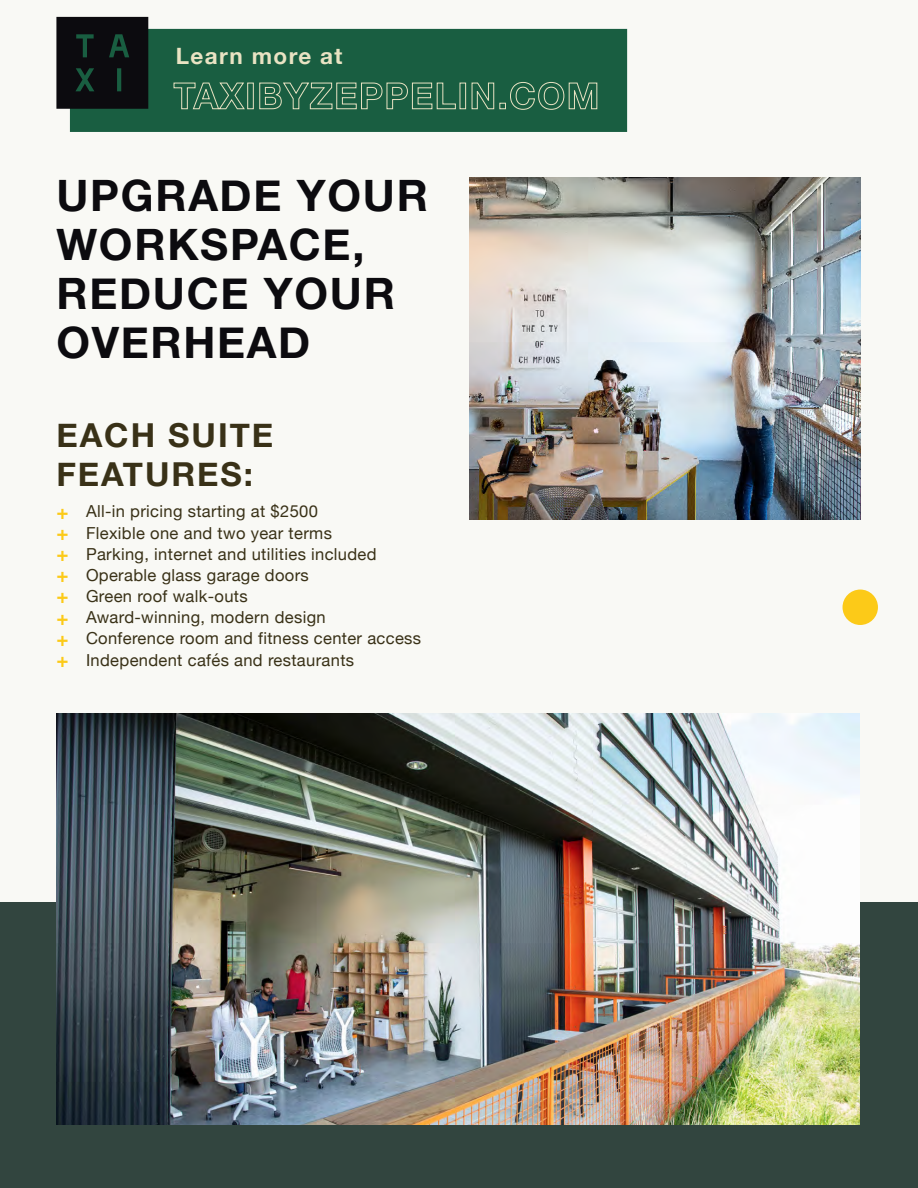
<style>
.page{position:relative;width:918px;height:1188px;background:#f9f9f5}
.page>*{position:absolute;margin:0;border:0;box-sizing:border-box;transform-origin:0 0}
.t1{font:700 43.2px/48.9px "Helvetica Neue";letter-spacing:.04em;color:#0c0b0f}
.t2{font:700 33px/39.6px "Helvetica Neue";letter-spacing:.06em;color:#393117}
.t3{font:700 22.5px "Helvetica Neue";letter-spacing:.06em;color:#e9e3c3}
.t4{font:700 20.25px/21.1px "Helvetica Neue";color:#fcca18;text-align:justify}
.t5{font:16.5px/21.1px "Helvetica Neue";letter-spacing:.02em;color:#393117}
</style>
<div class="page">
<div style="left:70px;top:29px;width:557px;height:103px;background:#195e41"></div>
<svg style="left:173px;top:82px;width:72px;height:28px"></svg>
<div style="left:247px;top:83px;width:7px;height:26px;border:1px solid #e9e3c3"></div>
<svg style="left:259px;top:82px;width:197px;height:28px"></svg>
<div style="left:460px;top:83px;width:6px;height:26px;border:1px solid #e9e3c3"></div>
<svg style="left:471px;top:82px;width:23px;height:28px"></svg>
<div style="left:499px;top:103px;width:7px;height:6px;border:1px solid #e9e3c3"></div>
<svg style="left:510px;top:82px;width:88px;height:28px"></svg>
<svg style="left:56px;top:17px;width:92px;height:92px;background:#0f1415"></svg>
<img style="left:470px;top:178px;width:390px;height:342px">
<div style="left:0;top:902px;width:918px;height:286px;background:#32453f"></div>
<img style="left:56px;top:713px;width:804px;height:411px">
<div style="left:843px;top:590px;width:35px;height:35px;background:#fcca18;border-radius:50%"></div>
<h3 class="t3" style="left:176px;top:38px;width:168px">Learn more at</h3>
<h1 class="t1" style="left:56px;top:172px;width:373px">UPGRADE YOUR<br>WORKSPACE,<br>REDUCE YOUR<br>OVERHEAD</h1>
<h2 class="t2" style="left:56px;top:416px;width:218px">EACH SUITE<br>FEATURES:</h2>
<p class="t5" style="left:86px;top:502px;width:337px">All-in pricing starting at $2500<br>Flexible one and two year terms<br>Parking, internet and utilities included Operable glass garage doors<br>Green roof walk-outs<br>Award-winning, modern design<br>Conference room and fitness center access Independent cafés and restaurants</p>
<p class="t4" style="left:56px;top:502px;width:14px">+ + + + + + + +</p>
</div>
